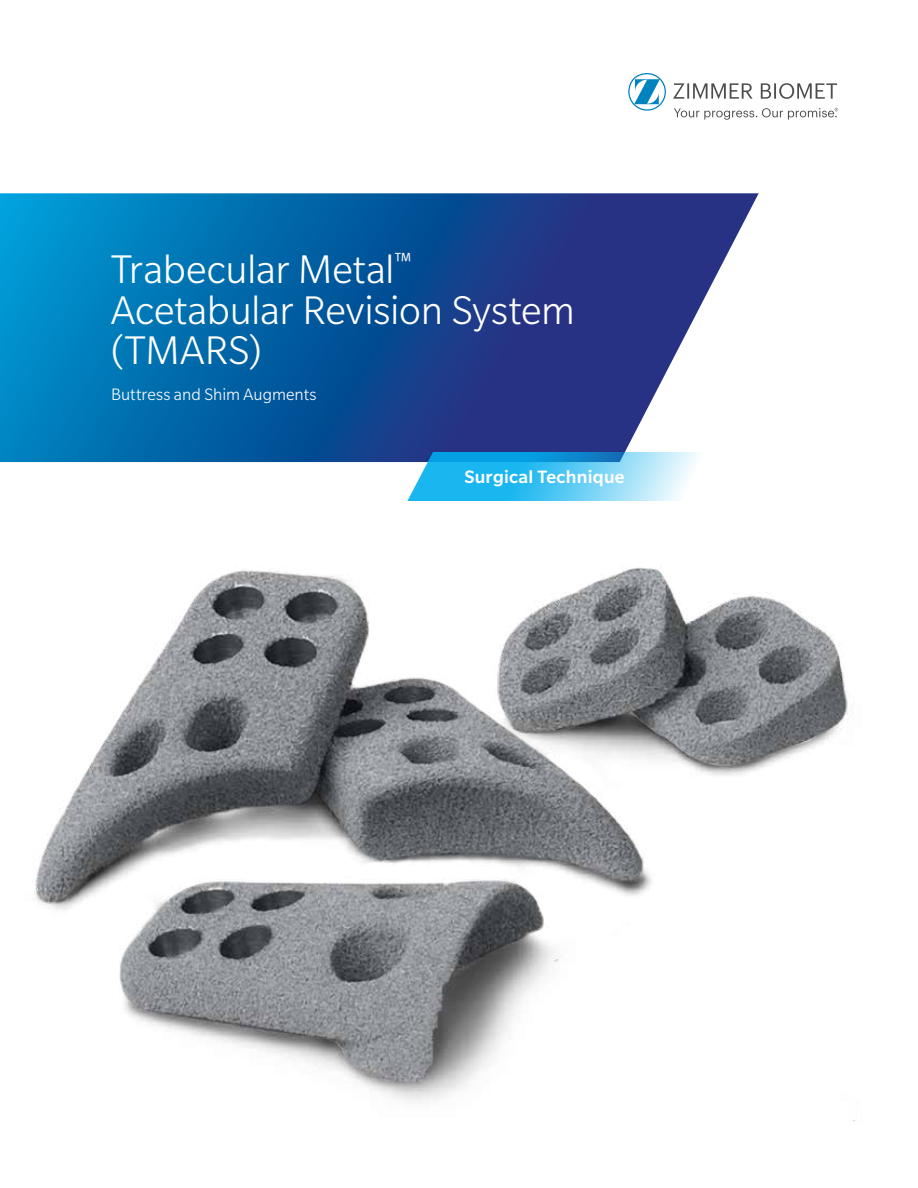
<style>
.page{position:relative;width:918px;height:1188px;background:#fff}
.page>*{position:absolute;margin:0;border:0;box-sizing:border-box;transform-origin:0 0}
.t1{font:300 43.5px/40.5px "Slate Pro";letter-spacing:-.005em;color:#fff}
.t2{font:500 19.5px "Slate Pro";letter-spacing:.015em;color:#fff}
.t3{font:300 18px "Slate Pro";color:#fff}
</style>
<div class="page">
<img style="left:0;top:462px;width:855px;height:660px">
<svg style="left:0;top:193px;width:759px;height:269px;background:#2365a6"></svg>
<svg style="left:673px;top:83px;width:164px;height:16px"></svg>
<svg style="left:628px;top:73px;width:38px;height:38px"></svg>
<svg style="left:674px;top:108px;width:164px;height:12px"></svg>
<svg style="left:407px;top:453px;width:405px;height:47px"></svg>
<p class="t1" style="left:111px;top:249px;width:466px">Trabecular Metal<sup>™<br></sup>Acetabular Revision System (TMARS)</p>
<p class="t3" style="left:111px;top:384px;width:207px">Buttress and Shim Augments</p>
<p class="t2" style="left:464px;top:466px;width:162px">Surgical Technique</p>
</div>
